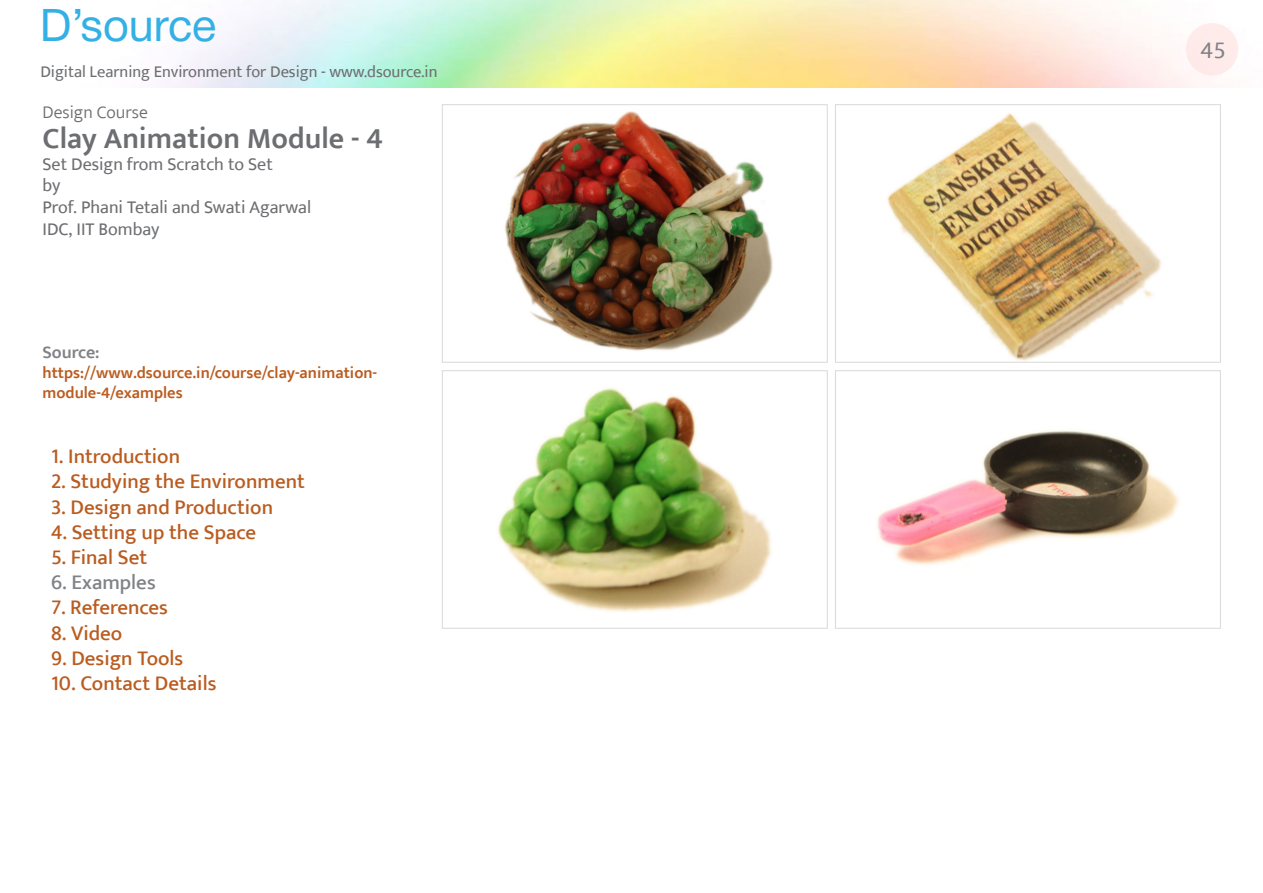
<style>
.page{position:relative;width:1263px;height:893px;background:#fff}
.page>*{position:absolute;margin:0;border:0;box-sizing:border-box;transform-origin:0 0}
.t1{font:45px "Helvetica Neue";color:#33b0e5}
.t2{font:600 30px "Ek Mukta";color:#6d6e71}
.t3{font:24px "Ek Mukta";color:#808285}
.t4{font:500 21px "Ek Mukta";color:#ba5c20}
.t5{font:500 21px "Ek Mukta";color:#808285}
.t6{font:18px/21.6px "Ek Mukta";color:#6d6e71}
.t7{font:300 18px "Ek Mukta";color:#6d6e71}
.t8{font:600 18px "Ek Mukta";color:#808285}
.t9{font:600 16.5px/19.8px "Ek Mukta";color:#bb5c20}
.t10{font:16.5px "Ek Mukta";color:#6d6e71}
</style>
<div class="page">
<div style="left:1186px;top:23px;width:52px;height:52px;background:#feeaea;border-radius:50%"></div>
<img style="left:504px;top:111px;width:269px;height:240px">
<div style="left:442px;top:105px;width:385px;height:257px;border:1px solid #d9d9d9"></div>
<img style="left:887px;top:113px;width:275px;height:247px">
<div style="left:835px;top:105px;width:385px;height:257px;border:1px solid #d9d9d9"></div>
<img style="left:497px;top:388px;width:274px;height:224px">
<div style="left:442px;top:371px;width:385px;height:257px;border:1px solid #d9d9d9"></div>
<img style="left:877px;top:430px;width:302px;height:135px">
<div style="left:835px;top:371px;width:385px;height:257px;border:1px solid #d9d9d9"></div>
<h1 class="t1" style="left:40px;top:-7px;width:178px">D’source</h1>
<p class="t10" style="left:40px;top:62px;width:399px">Digital Learning Environment for Design - www.dsource.in</p>
<p class="t7" style="left:43px;top:101px;width:107px">Design Course</p>
<h2 class="t2" style="left:43px;top:120px;width:342px">Clay Animation Module - 4</h2>
<p class="t6" style="left:43px;top:153px;width:270px">Set Design from Scratch to Set<br>by<br>Prof. Phani Tetali and Swati Agarwal<br>IDC, IIT Bombay</p>
<p class="t8" style="left:43px;top:342px;width:59px">Source:</p>
<p class="t9" style="left:43px;top:363px;width:336px">https://www.dsource.in/course/clay-animation&shy;module-4/examples</p>
<p class="t4" style="left:51px;top:444px;width:131px">1. Introduction</p>
<p class="t4" style="left:51px;top:469px;width:255px">2. Studying the Environment</p>
<p class="t4" style="left:51px;top:494px;width:224px">3. Design and Production</p>
<p class="t4" style="left:51px;top:519px;width:206px">4. Setting up the Space</p>
<p class="t4" style="left:51px;top:544px;width:98px">5. Final Set</p>
<p class="t5" style="left:51px;top:570px;width:106px">6. Examples</p>
<p class="t4" style="left:51px;top:595px;width:118px">7. References</p>
<p class="t4" style="left:51px;top:620px;width:73px">8. Video</p>
<p class="t4" style="left:51px;top:645px;width:134px">9. Design Tools</p>
<p class="t4" style="left:51px;top:670px;width:167px">10. Contact Details</p>
<p class="t3" style="left:1200px;top:35px;width:27px">45</p>
</div>
